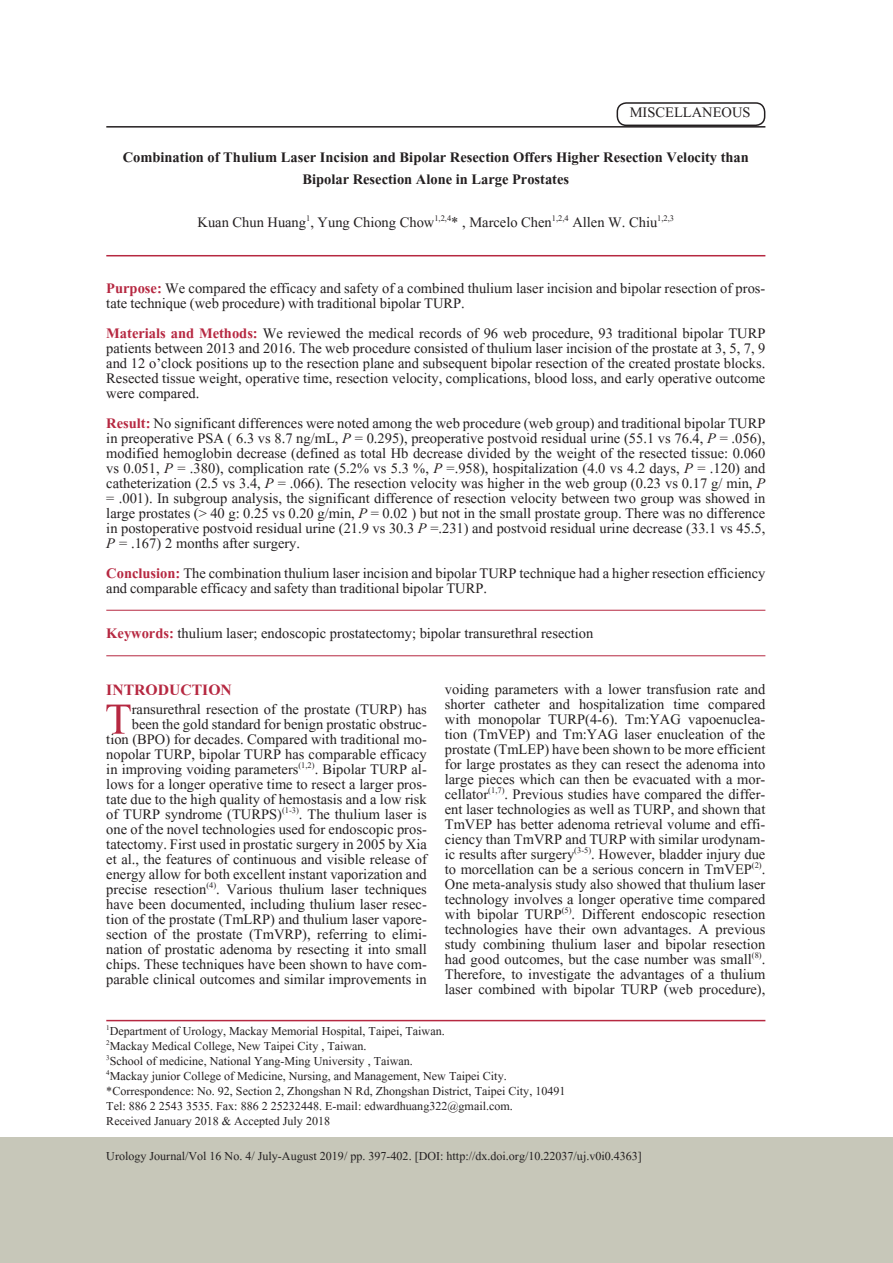
<style>
.page{position:relative;width:893px;height:1263px;background:#fff}
.page>*{position:absolute;margin:0;border:0;box-sizing:border-box;transform-origin:0 0}
.t1{font:54.6px "Aparajita";color:#b62841}
.t2{font:700 19.5px "Aparajita";color:#b62841}
.t3{font:18px/15px "Aparajita";color:#231f20;text-align:justify}
.t4{font:700 18px/21.6px "Aparajita";color:#231f20;text-align:center}
.t5{font:15px "Aparajita";color:#231f20}
.s1{font-weight:700;color:#b62841}
.s2{font-style:italic}
</style>
<div class="page">
<div style="left:0;top:1137px;width:893px;height:126px;background:#c7c7b9"></div>
<hr style="left:106px;top:126px;width:659px;height:2px;background:#231f20">
<div style="left:617px;top:102px;width:148px;height:24px;border:2px solid #231f20;border-radius:9px"></div>
<hr style="left:106px;top:255px;width:659px;height:1px;background:#b62841">
<hr style="left:106px;top:610px;width:659px;height:1px;background:#b62841">
<hr style="left:106px;top:655px;width:659px;height:1px;background:#b62841">
<hr style="left:106px;top:1020px;width:659px;height:1px;background:#b62841">
<p class="t3" style="left:630px;top:106px;width:122px">MISCELLANEOUS</p>
<p class="t4" style="left:123px;top:148px;width:628px">Combination of Thulium Laser Incision and Bipolar Resection Offers Higher Resection Velocity than<br>Bipolar Resection Alone in Large Prostates</p>
<p class="t3" style="left:198px;top:217px;width:478px">Kuan Chun Huang<sup>1</sup>, Yung Chiong Chow<sup>1,2,4</sup>* , Marcelo Chen<sup>1,2,4</sup> Allen W. Chiu<sup>1,2,3</sup></p>
<p class="t3" style="left:106px;top:283px;width:661px"><span class="s1">Purpose:</span> We compared the efficacy and safety of a combined thulium laser incision and bipolar resection of pros&shy;tate technique (web procedure) with traditional bipolar TURP.</p>
<p class="t3" style="left:106px;top:328px;width:661px"><span class="s1">Materials and Methods:</span> We reviewed the medical records of 96 web procedure, 93 traditional bipolar TURP patients between 2013 and 2016. The web procedure consisted of thulium laser incision of the prostate at 3, 5, 7, 9 and 12 o’clock positions up to the resection plane and subsequent bipolar resection of the created prostate blocks.<br>Resected tissue weight, operative time, resection velocity, complications, blood loss, and early operative outcome were compared.</p>
<p class="t3" style="left:106px;top:418px;width:661px"><span class="s1">Result:</span> No significant differences were noted among the web procedure (web group) and traditional bipolar TURP in preoperative PSA ( 6.3 vs 8.7 ng/mL, <span class="s2">P</span> = 0.295), preoperative postvoid residual urine (55.1 vs 76.4, <span class="s2">P</span> = .056), modified hemoglobin decrease (defined as total Hb decrease divided by the weight of the resected tissue: 0.060 vs 0.051, <span class="s2">P</span> = .380), complication rate (5.2% vs 5.3 %, <span class="s2">P</span> =.958), hospitalization (4.0 vs 4.2 days, <span class="s2">P</span> = .120) and catheterization (2.5 vs 3.4, <span class="s2">P</span> = .066). The resection velocity was higher in the web group (0.23 vs 0.17 g/ min, <span class="s2">P </span>= .001). In subgroup analysis, the significant difference of resection velocity between two group was showed in large prostates (&gt; 40 g: 0.25 vs 0.20 g/min, <span class="s2">P</span> = 0.02 ) but not in the small prostate group. There was no difference in postoperative postvoid residual urine (21.9 vs 30.3 <span class="s2">P</span> =.231) and postvoid residual urine decrease (33.1 vs 45.5, <span class="s2">P</span> = .167) 2 months after surgery.</p>
<p class="t3" style="left:106px;top:568px;width:661px"><span class="s1">Conclusion:</span> The combination thulium laser incision and bipolar TURP technique had a higher resection efficiency and comparable efficacy and safety than traditional bipolar TURP.</p>
<p class="t3" style="left:106px;top:628px;width:489px"><span class="s1">Keywords:</span> thulium laser; endoscopic prostatectomy; bipolar transurethral resection</p>
<p class="t3" style="left:445px;top:683px;width:322px">voiding parameters with a lower transfusion rate and shorter catheter and hospitalization time compared with monopolar TURP(4-6). Tm:YAG vapoenuclea&shy;tion (TmVEP) and Tm:YAG laser enucleation of the prostate (TmLEP) have been shown to be more efficient for large prostates as they can resect the adenoma into large pieces which can then be evacuated with a mor&shy;cellator<sup>(1,7)</sup>. Previous studies have compared the differ&shy;ent laser technologies as well as TURP, and shown that TmVEP has better adenoma retrieval volume and effi&shy;ciency than TmVRP and TURP with similar urodynam&shy;ic results after surgery<sup>(3-5)</sup>. However, bladder injury due to morcellation can be a serious concern in TmVEP<sup>(2)</sup>.<br>One meta-analysis study also showed that thulium laser technology involves a longer operative time compared with bipolar TURP<sup>(5)</sup>. Different endoscopic resection technologies have their own advantages. A previous study combining thulium laser and bipolar resection had good outcomes, but the case number was small<sup>(8)</sup>.<br>Therefore, to investigate the advantages of a thulium laser combined with bipolar TURP (web procedure),</p>
<p class="t2" style="left:106px;top:680px;width:127px">INTRODUCTION</p>
<p class="t1" style="left:105px;top:692px;width:28px">T</p>
<p class="t3" style="left:106px;top:704px;width:322px;text-align:right">ransurethral resection of the prostate (TURP) has been the gold standard for benign prostatic obstruc&shy;tion (BPO) for decades. Compared with traditional mo&shy;nopolar TURP, bipolar TURP has comparable efficacy in improving voiding parameters<sup>(1,2)</sup>. Bipolar TURP al&shy;lows for a longer operative time to resect a larger pros&shy;tate due to the high quality of hemostasis and a low risk of TURP syndrome (TURPS)<sup>(1-3)</sup>. The thulium laser is one of the novel technologies used for endoscopic pros&shy;tatectomy. First used in prostatic surgery in 2005 by Xia et al., the features of continuous and visible release of energy allow for both excellent instant vaporization and precise resection<sup>(4)</sup>. Various thulium laser techniques have been documented, including thulium laser resec&shy;tion of the prostate (TmLRP) and thulium laser vapore&shy;section of the prostate (TmVRP), referring to elimi&shy;nation of prostatic adenoma by resecting it into small chips. These techniques have been shown to have com&shy;parable clinical outcomes and similar improvements in</p>
<p class="t5" style="left:106px;top:1023px;width:340px"><sup>1</sup>Department of Urology, Mackay Memorial Hospital, Taipei, Taiwan.</p>
<p class="t5" style="left:106px;top:1038px;width:262px"><sup>2</sup>Mackay Medical College, New Taipei City , Taiwan.</p>
<p class="t5" style="left:106px;top:1053px;width:308px"><sup>3</sup>School of medicine, National Yang-Ming University , Taiwan.</p>
<p class="t5" style="left:106px;top:1068px;width:402px"><sup>4</sup>Mackay junior College of Medicine, Nursing, and Management, New Taipei City.</p>
<p class="t5" style="left:106px;top:1083px;width:461px">*Correspondence: No. 92, Section 2, Zhongshan N Rd, Zhongshan District, Taipei City, 10491</p>
<p class="t5" style="left:106px;top:1098px;width:408px">Tel: 886 2 2543 3535. Fax: 886 2 25232448. E-mail: edwardhuang322@gmail.com.</p>
<p class="t5" style="left:106px;top:1113px;width:225px">Received January 2018 &amp; Accepted July 2018</p>
<p class="t5" style="left:106px;top:1148px;width:537px">Urology Journal/Vol 16 No. 4/ July-August 2019/ pp. 397-402. [DOI: http://dx.doi.org/10.22037/uj.v0i0.4363]</p>
</div>
